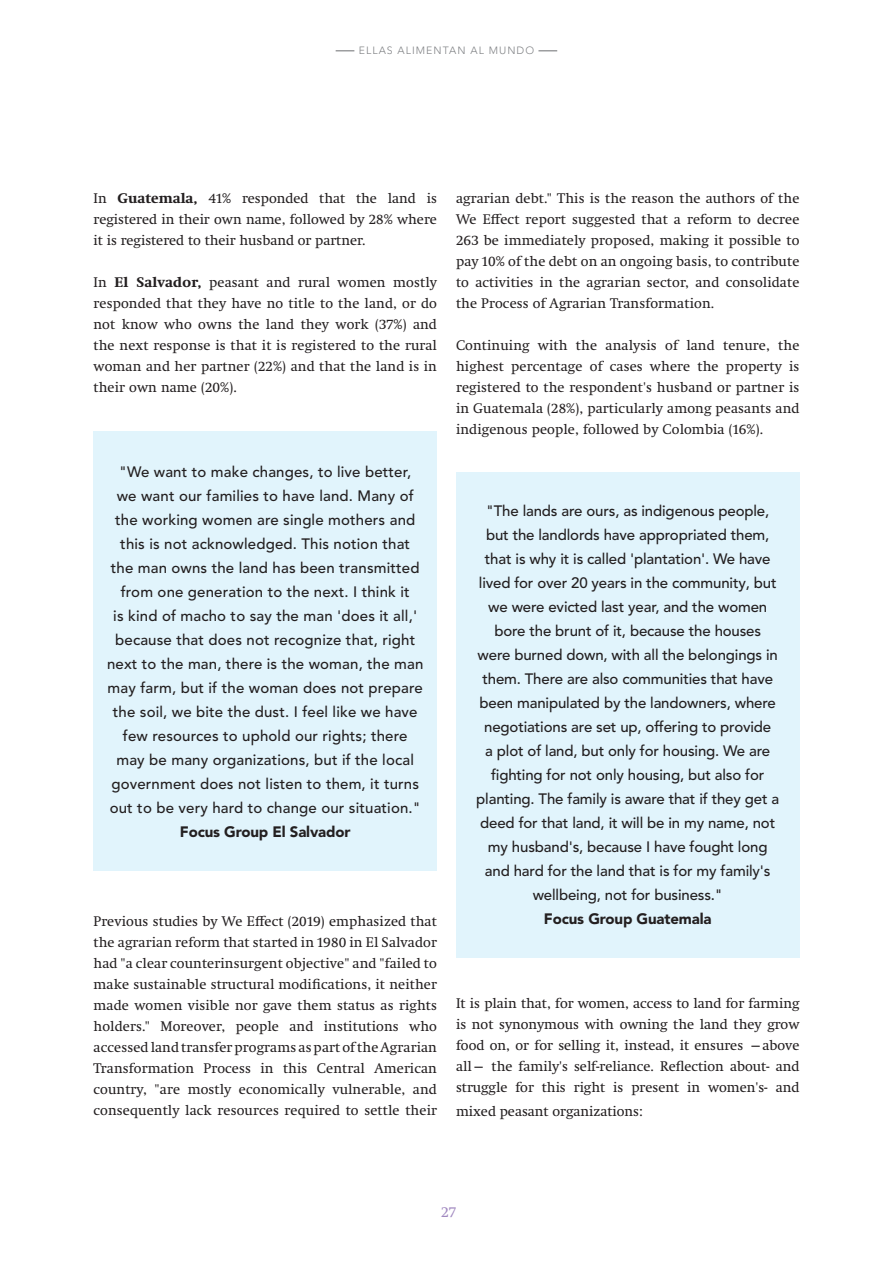
<style>
.page{position:relative;width:893px;height:1263px;background:#fff}
.page>*{position:absolute;margin:0;border:0;box-sizing:border-box;transform-origin:0 0}
.Testimonio{font:500 15px/24px "Avenir LT Pro";letter-spacing:-.01em;color:#231f20;text-align:center}
.Testimonio-2{font:500 15px/24px "Avenir LT Pro";letter-spacing:.01em;color:#231f20;text-align:center}
.Testimonio-3{font:900 15px "Avenir LT Pro";letter-spacing:-.01em;color:#231f20}
.t1{font:15px "Swift Neue LT Pro";color:#633b97}
.Cuerpo{font:14.25px/21px "Swift Neue LT Pro";letter-spacing:.01em;color:#231f20;text-align:justify}
.t2{font:300 10.5px "Avenir LT Pro";letter-spacing:.1em;color:#808285}
.s1{font-weight:700}
</style>
<div class="page">
<div style="left:94px;top:432px;width:343px;height:439px;background:#e1f4fc"></div>
<div style="left:456px;top:472px;width:343px;height:485px;background:#e1f4fc"></div>
<svg style="left:538px;top:51px;width:19px;height:1px"></svg>
<svg style="left:336px;top:51px;width:18px;height:1px"></svg>
<p class="t2" style="left:359px;top:44px;width:177px">ELLAS ALIMENTAN AL MUNDO</p>
<p class="Cuerpo" style="left:94px;top:187px;width:345px">In <span class="s1">Guatemala,</span> 41% responded that the land is registered in their own name, followed by 28% where it is registered to their husband or partner.</p>
<p class="Cuerpo" style="left:94px;top:271px;width:345px">In <span class="s1">El Salvador,</span> peasant and rural women mostly responded that they have no title to the land, or do not know who owns the land they work (37%) and the next response is that it is registered to the rural woman and her partner (22%) and that the land is in their own name (20%).</p>
<p class="Testimonio-2" style="left:107px;top:460px;width:318px">"We want to make changes, to live better,<br>we want our families to have land. Many of the working women are single mothers and this is not acknowledged. This notion that<br>the man owns the land has been transmitted from one generation to the next. I think it<br>is kind of macho to say the man 'does it all,' because that does not recognize that, right next to the man, there is the woman, the man may farm, but if the woman does not prepare the soil, we bite the dust. I feel like we have few resources to uphold our rights; there may be many organizations, but if the local government does not listen to them, it turns out to be very hard to change our situation."</p>
<p class="Testimonio-3" style="left:180px;top:823px;width:172px">Focus Group El Salvador</p>
<p class="Cuerpo" style="left:94px;top:910px;width:345px">Previous studies by We Effect (2019) emphasized that the agrarian reform that started in 1980 in El Salvador had "a clear counterinsurgent objective" and "failed to make sustainable structural modifications, it neither made women visible nor gave them status as rights holders." Moreover, people and institutions who accessed land transfer programs as part of the Agrarian Transformation Process in this Central American country, "are mostly economically vulnerable, and consequently lack resources required to settle their</p>
<p class="Cuerpo" style="left:456px;top:187px;width:345px">agrarian debt." This is the reason the authors of the We Effect report suggested that a reform to decree 263 be immediately proposed, making it possible to pay 10% of the debt on an ongoing basis, to contribute to activities in the agrarian sector, and consolidate the Process of Agrarian Transformation.</p>
<p class="Cuerpo" style="left:456px;top:334px;width:345px">Continuing with the analysis of land tenure, the highest percentage of cases where the property is registered to the respondent's husband or partner is in Guatemala (28%), particularly among peasants and indigenous people, followed by Colombia (16%).</p>
<p class="Testimonio" style="left:476px;top:499px;width:305px">"The lands are ours, as indigenous people, but the landlords have appropriated them, that is why it is called 'plantation'. We have lived for over 20 years in the community, but we were evicted last year, and the women bore the brunt of it, because the houses were burned down, with all the belongings in them. There are also communities that have been manipulated by the landowners, where negotiations are set up, offering to provide<br>a plot of land, but only for housing. We are fighting for not only housing, but also for planting. The family is aware that if they get a deed for that land, it will be in my name, not my husband's, because I have fought long and hard for the land that is for my family's wellbeing, not for business."</p>
<p class="Testimonio-3" style="left:544px;top:910px;width:169px">Focus Group Guatemala</p>
<p class="Cuerpo" style="left:456px;top:993px;width:345px">It is plain that, for women, access to land for farming is not synonymous with owning the land they grow food on, or for selling it, instead, it ensures —above all— the family's self-reliance. Reflection about- and struggle for this right is present in women's- and</p>
<p class="Cuerpo" style="left:456px;top:1101px;width:188px">mixed peasant organizations:</p>
<p class="t1" style="left:441px;top:1203px;width:16px">27</p>
</div>
